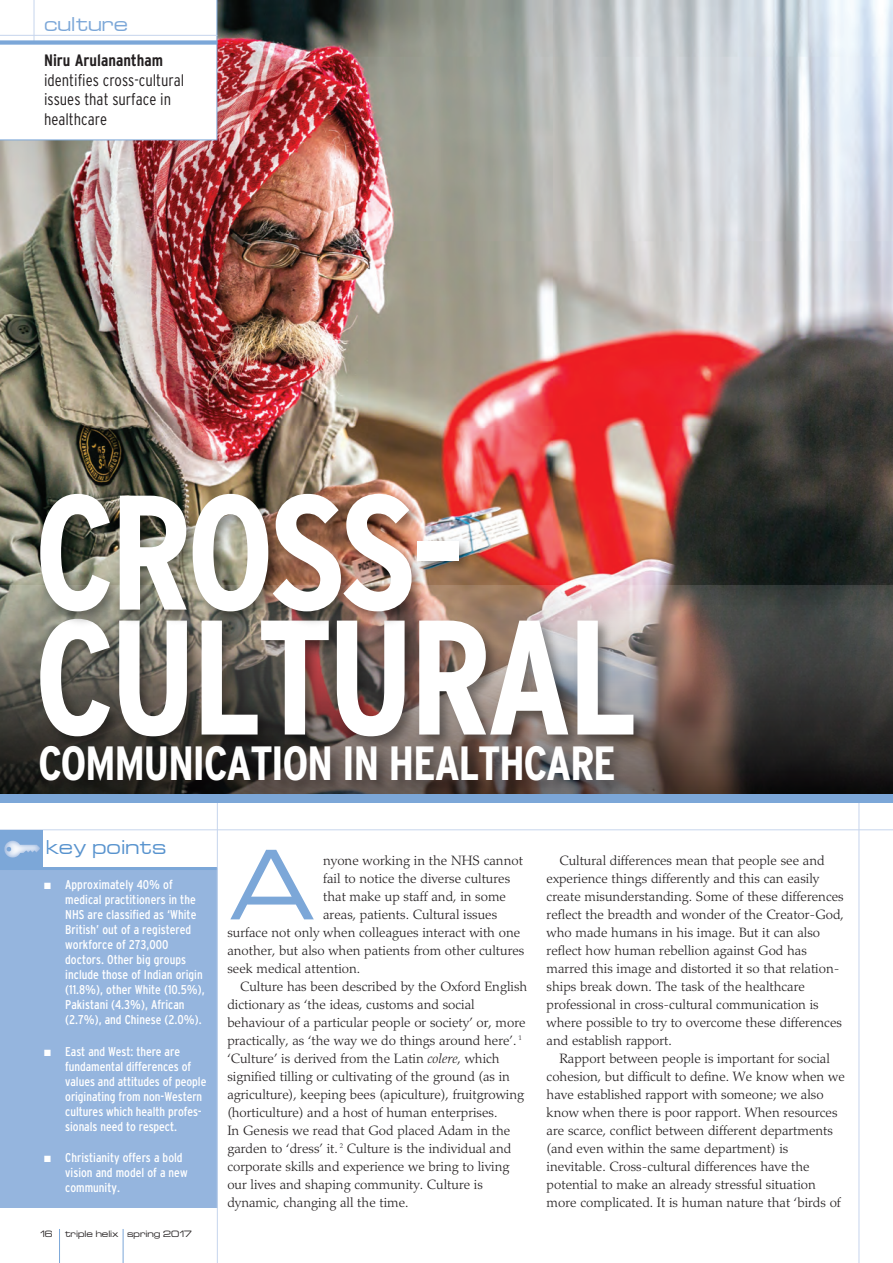
<style>
.page{position:relative;width:893px;height:1263px;background:#fff}
.page>*{position:absolute;margin:0;border:0;box-sizing:border-box;transform-origin:0 0}
.t1{font:700 condensed 162.75px "Interstate";letter-spacing:-.035em;color:#fff}
.t2{font:89.85px "Euro Technic Ext";color:#7ca7d8;scale:.9 1}
.t3{font:700 condensed 48px "Interstate";letter-spacing:-.03em;color:#fff}
.t4{font:18px "Euro Technic Ext";color:#5893ce}
.t5{font:18px "Euro Technic Ext";color:#7ca7d8}
.t6{font:300 condensed 16.5px/19.5px "Interstate";color:#231f20}
.t7{font:700 condensed 16.5px "Interstate";color:#231f20}
.t8{font:300 13.5px/18px "Palatino";color:#231f20}
.t9{font:condensed 12.75px/15px "Interstate";color:#fff}
.t10{font:8.25px "Euro Technic Ext";color:#231f20}
.s1{font-style:italic}
</style>
<div class="page">
<img style="left:0;top:0;width:893px;height:586px">
<svg style="left:0;top:586px;width:893px;height:145px;background:#3c3e3d"></svg>
<hr style="left:123px;top:1229px;width:1px;height:34px;background:#7ca7d8">
<hr style="left:59px;top:1229px;width:1px;height:34px;background:#7ca7d8">
<div style="left:0;top:869px;width:217px;height:339px;background:#95b5de"></div>
<hr style="left:0;top:867px;width:217px;height:3px;background:#7ca7d8">
<hr style="left:0;top:829px;width:893px;height:1px;background:#c6d5ed">
<img style="left:0;top:830px;width:28px;height:37px">
<svg style="left:0;top:0;width:217px;height:140px"></svg>
<hr style="left:34px;top:0;width:1px;height:43px;background:#c6d5ed">
<hr style="left:0;top:35px;width:217px;height:1px;background:#c6d5ed">
<div style="left:0;top:40px;width:217px;height:5px;background:#7ca7d8"></div>
<hr style="left:858px;top:800px;width:1px;height:463px;background:#c6d5ed">
<img style="left:28px;top:731px;width:865px;height:155px">
<hr style="left:217px;top:798px;width:1px;height:465px;background:#c6d5ed">
<div style="left:0;top:794px;width:893px;height:8px;background:#7ca7d8"></div>
<img style="left:0;top:587px;width:738px;height:233px">
<img style="left:20px;top:463px;width:671px;height:232px">
<h3 class="t5" style="left:44px;top:15px;width:86px">culture</h3>
<p class="t7" style="left:44px;top:51px;width:121px">Niru Arulanantham</p>
<p class="t6" style="left:44px;top:70px;width:142px">identifies cross-cultural issues that surface in healthcare</p>
<h1 class="t1" style="left:34px;top:458px;width:434px">CROSS-</h1>
<h1 class="t1" style="left:34px;top:583px;width:607px">CULTURAL</h1>
<h3 class="t3" style="left:38px;top:735px;width:579px">COMMUNICATION IN HEALTHCARE</h3>
<h3 class="t4" style="left:46px;top:837px;width:122px">key points</h3>
<p class="t9" style="left:65px;top:877px;width:141px;text-indent:-21px">■ Approximately 40% of medical practitioners in the<br>NHS are classified as ‘White<br>British’ out of a registered workforce of 273,000 doctors. Other big groups include those of Indian origin (11.8%), other White (10.5%),<br>Pakistani (4.3%), African (2.7%), and Chinese (2.0%).</p>
<p class="t9" style="left:65px;top:1044px;width:143px;text-indent:-21px">■ East and West: there are fundamental differences of values and attitudes of people originating from non-Western cultures which health profes&shy;sionals need to respect.</p>
<p class="t9" style="left:65px;top:1150px;width:124px;text-indent:-21px">■ Christianity offers a bold vision and model of a new community.</p>
<p class="t10" style="left:40px;top:1229px;width:14px">16</p>
<p class="t10" style="left:65px;top:1229px;width:129px">triple helix spring 2017</p>
<h2 class="t2" style="left:227px;top:836px;width:99px">A</h2>
<p class="t8" style="left:323px;top:853px;width:201px">nyone working in the NHS cannot</p>
<p class="t8" style="left:323px;top:871px;width:189px">fail to notice the diverse cultures</p>
<p class="t8" style="left:323px;top:889px;width:184px">that make up staff and, in some</p>
<p class="t8" style="left:323px;top:907px;width:176px">areas, patients. Cultural issues</p>
<p class="t8" style="left:227px;top:925px;width:294px">surface not only when colleagues interact with one</p>
<p class="t8" style="left:227px;top:943px;width:299px">another, but also when patients from other cultures</p>
<p class="t8" style="left:227px;top:961px;width:135px">seek medical attention.</p>
<p class="t8" style="left:240px;top:979px;width:289px">Culture has been described by the Oxford English</p>
<p class="t8" style="left:227px;top:997px;width:249px">dictionary as ‘the ideas, customs and social</p>
<p class="t8" style="left:227px;top:1015px;width:300px">behaviour of a particular people or society’ or, more</p>
<p class="t8" style="left:227px;top:1033px;width:296px">practically, as ‘the way we do things around here’. <sup>1</sup></p>
<p class="t8" style="left:227px;top:1051px;width:274px">‘Culture’ is derived from the Latin <span class="s1">colere</span>, which</p>
<p class="t8" style="left:227px;top:1069px;width:284px">signified tilling or cultivating of the ground (as in</p>
<p class="t8" style="left:227px;top:1087px;width:298px">agriculture), keeping bees (apiculture), fruitgrowing</p>
<p class="t8" style="left:227px;top:1105px;width:272px">(horticulture) and a host of human enterprises.</p>
<p class="t8" style="left:227px;top:1123px;width:285px">In Genesis we read that God placed Adam in the</p>
<p class="t8" style="left:227px;top:1141px;width:286px">garden to ‘dress’ it. <sup>2</sup> Culture is the individual and</p>
<p class="t8" style="left:227px;top:1159px;width:284px">corporate skills and experience we bring to living</p>
<p class="t8" style="left:227px;top:1177px;width:257px">our lives and shaping community. Culture is</p>
<p class="t8" style="left:227px;top:1195px;width:183px">dynamic, changing all the time.</p>
<p class="t8" style="left:547px;top:853px;width:299px;text-indent:13px">Cultural differences mean that people see and experience things differently and this can easily create misunderstanding. Some of these differences reflect the breadth and wonder of the Creator-God, who made humans in his image. But it can also reflect how human rebellion against God has marred this image and distorted it so that relation&shy;ships break down. The task of the healthcare professional in cross-cultural communication is where possible to try to overcome these differences and establish rapport.</p>
<p class="t8" style="left:547px;top:1051px;width:300px;text-indent:13px">Rapport between people is important for social cohesion, but difficult to define. We know when we have established rapport with someone; we also know when there is poor rapport. When resources are scarce, conflict between different departments (and even within the same department) is inevitable. Cross-cultural differences have the potential to make an already stressful situation more complicated. It is human nature that ‘birds of</p>
</div>
